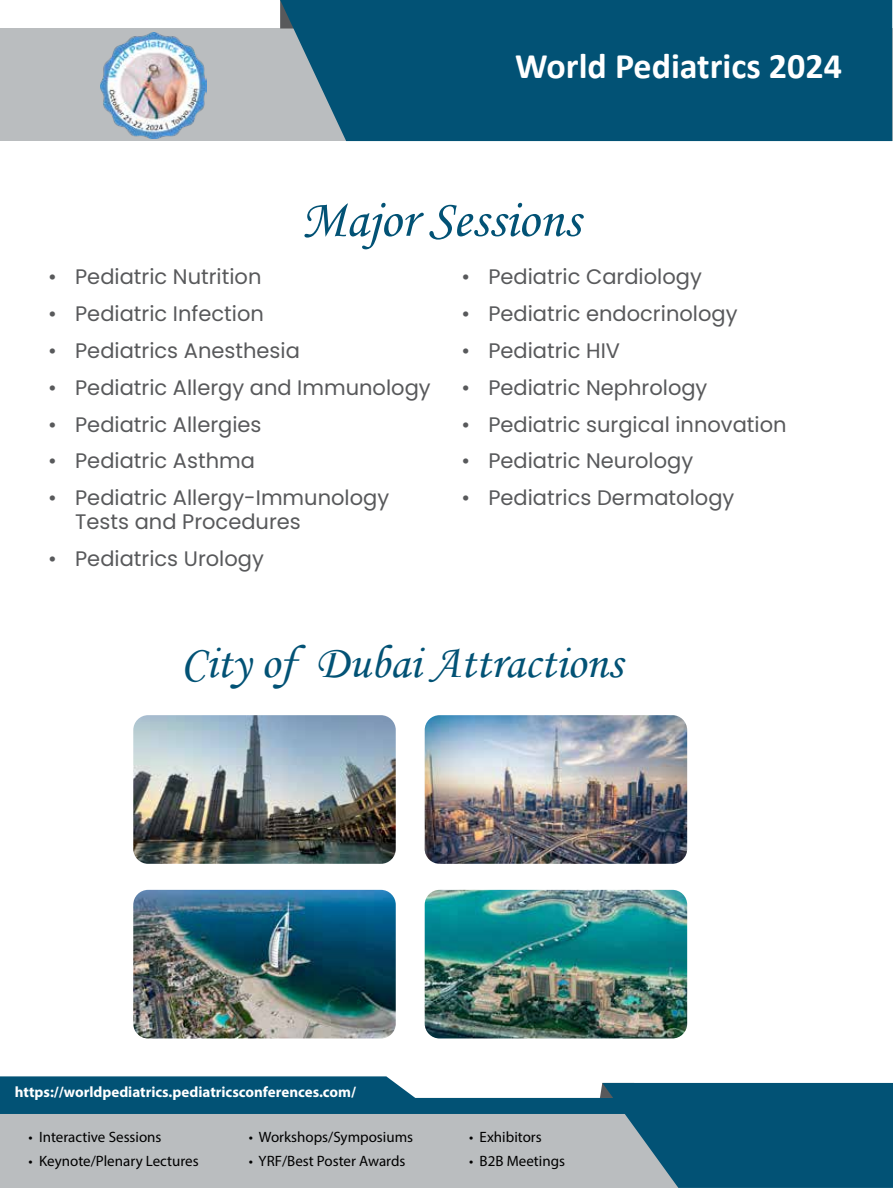
<style>
.page{position:relative;width:893px;height:1188px;background:#fff}
.page>*{position:absolute;margin:0;border:0;box-sizing:border-box;transform-origin:0 0}
.t1{font:53.1px "Monotype Corsiva";color:#025275}
.t2{font:47.1px "Monotype Corsiva";color:#025275}
.t3{font:700 36px "Calibri";color:#fff}
.t4{font:21px/24px "Poppins";color:#58595b}
.t5{font:15px "Myriad Pro";color:#000}
.t6{font:700 15px "Myriad Pro";color:#fff}
</style>
<div class="page">
<div style="left:0;top:1113px;width:598px;height:74px;background:#babdbf"></div>
<div style="left:0;top:28px;width:892px;height:113px;background:#babdbf"></div>
<div style="left:280px;top:0;width:612px;height:141px;background:#025275"></div>
<div style="left:0;top:1097px;width:760px;height:16px;background:#025275"></div>
<svg style="left:598px;top:1082px;width:295px;height:105px;background:#1c617f"></svg>
<svg style="left:0;top:1076px;width:420px;height:22px;background:#115c7d"></svg>
<img style="left:101px;top:33px;width:105px;height:105px">
<img style="left:133px;top:715px;width:263px;height:148px">
<img style="left:133px;top:889px;width:263px;height:149px">
<img style="left:425px;top:715px;width:262px;height:148px">
<img style="left:425px;top:889px;width:262px;height:149px">
<h3 class="t3" style="left:515px;top:41px;width:328px">World Pediatrics 2024</h3>
<h1 class="t1" style="left:301px;top:187px;width:280px">Major Sessions</h1>
<p class="t4" style="left:48px;top:265px;width:215px">• Pediatric Nutrition</p>
<p class="t4" style="left:48px;top:302px;width:217px">• Pediatric Infection</p>
<p class="t4" style="left:48px;top:339px;width:253px">• Pediatrics Anesthesia</p>
<p class="t4" style="left:48px;top:375px;width:384px">• Pediatric Allergy and Immunology</p>
<p class="t4" style="left:48px;top:412px;width:215px">• Pediatric Allergies</p>
<p class="t4" style="left:48px;top:449px;width:208px">• Pediatric Asthma</p>
<p class="t4" style="left:75px;top:486px;width:316px;text-indent:-27px">• Pediatric Allergy-Immunology<br>Tests and Procedures</p>
<p class="t4" style="left:48px;top:546px;width:217px">• Pediatrics Urology</p>
<p class="t4" style="left:461px;top:265px;width:242px">• Pediatric Cardiology</p>
<p class="t4" style="left:461px;top:302px;width:278px">• Pediatric endocrinology</p>
<p class="t4" style="left:461px;top:339px;width:160px">• Pediatric HIV</p>
<p class="t4" style="left:461px;top:375px;width:248px">• Pediatric Nephrology</p>
<p class="t4" style="left:461px;top:412px;width:327px">• Pediatric surgical innovation</p>
<p class="t4" style="left:461px;top:449px;width:233px">• Pediatric Neurology</p>
<p class="t4" style="left:461px;top:486px;width:274px">• Pediatrics Dermatology</p>
<h2 class="t2" style="left:181px;top:633px;width:443px">City of Dubai Attractions</h2>
<p class="t6" style="left:15px;top:1082px;width:343px">https://worldpediatrics.pediatricsconferences.com/</p>
<p class="t5" style="left:28px;top:1127px;width:135px">• Interactive Sessions</p>
<p class="t5" style="left:28px;top:1151px;width:172px">• Keynote/Plenary Lectures</p>
<p class="t5" style="left:249px;top:1127px;width:166px">• Workshops/Symposiums</p>
<p class="t5" style="left:249px;top:1151px;width:158px">• YRF/Best Poster Awards</p>
<p class="t5" style="left:469px;top:1127px;width:74px">• Exhibitors</p>
<p class="t5" style="left:469px;top:1151px;width:98px">• B2B Meetings</p>
</div>
